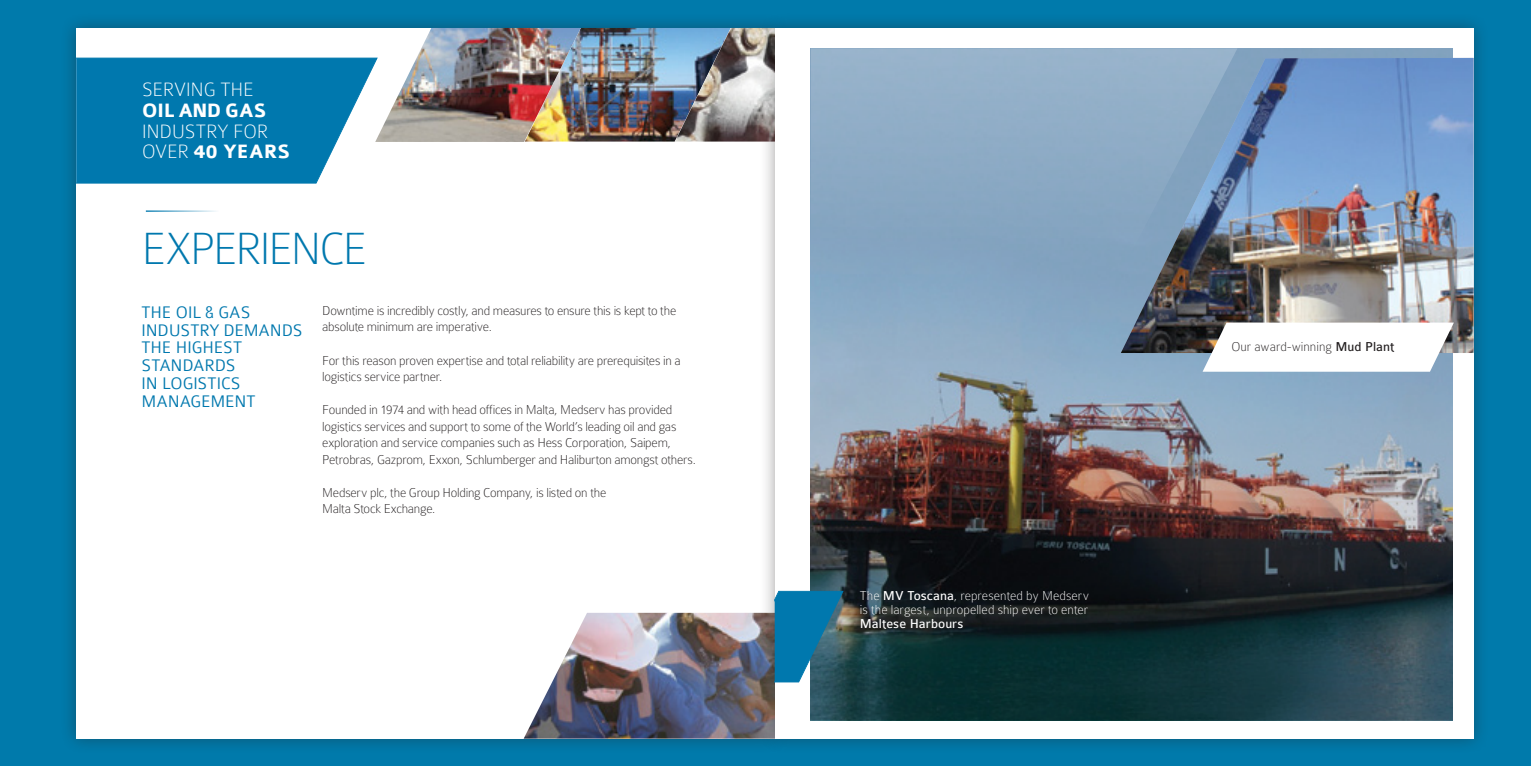
<style>
.page{position:relative;width:1531px;height:766px;background:#fff}
.page>*{position:absolute;margin:0;border:0;box-sizing:border-box;transform-origin:0 0}
.t1{font:100 48.15px "Colaborate";letter-spacing:-.045em;color:#0078ae}
.t2{font:100 20.7px/20.7px "Colaborate";letter-spacing:-.01em;color:#fff}
.t3{font:700 20.7px "Colaborate";color:#fff}
.t4{font:300 17.85px/17.9px "Colaborate";letter-spacing:-.005em;color:#0078ae}
.t5{font:100 13.8px/16.5px "Colaborate";letter-spacing:-.015em;color:#231f20}
.t6{font:100 13.8px/13.8px "Colaborate";color:#fff}
.t7{font:13.8px "Colaborate";letter-spacing:.005em;color:#fff}
.s1{font-weight:700}
.s2{font-weight:400}
</style>
<div class="page">
<div style="left:0;top:0;width:1531px;height:765px;background:#007aab"></div>
<div style="left:60px;top:12px;width:730px;height:742px;background:#231f20;opacity:.4"></div>
<div style="left:76px;top:28px;width:699px;height:710px;background:#fff"></div>
<svg style="left:76px;top:58px;width:299px;height:125px"></svg>
<hr style="left:146px;top:210px;width:73px;height:2px;background:#0078ae">
<img style="left:581px;top:28px;width:94px;height:113px">
<img style="left:675px;top:28px;width:83px;height:113px">
<img style="left:375px;top:28px;width:206px;height:114px">
<img style="left:524px;top:612px;width:234px;height:126px">
<div style="left:758px;top:12px;width:731px;height:742px;background:#231f20;opacity:.4"></div>
<div style="left:775px;top:28px;width:698px;height:710px;background:#fff"></div>
<img style="left:811px;top:48px;width:642px;height:672px">
<img style="left:811px;top:48px;width:426px;height:536px">
<img style="left:1121px;top:58px;width:352px;height:295px">
<svg style="left:775px;top:591px;width:68px;height:91px"></svg>
<svg style="left:1202px;top:322px;width:252px;height:49px"></svg>
<svg style="left:1415px;top:58px;width:58px;height:125px"></svg>
<h2 class="t2" style="left:142px;top:79px;width:113px">SERVING THE</h2>
<h2 class="t3" style="left:142px;top:100px;width:126px">OIL AND GAS</h2>
<h2 class="t2" style="left:142px;top:121px;width:150px">INDUSTRY FOR<br>OVER <span class="s1">40 YEARS</span></h2>
<h1 class="t1" style="left:142px;top:223px;width:227px">EXPERIENCE</h1>
<p class="t4" style="left:141px;top:303px;width:163px">THE OIL &amp; GAS<br>INDUSTRY DEMANDS<br>THE HIGHEST<br>STANDARDS<br>IN LOGISTICS<br>MANAGEMENT</p>
<p class="t5" style="left:322px;top:302px;width:356px">Downtime is incredibly costly, and measures to ensure this is kept to the absolute minimum are imperative.</p>
<p class="t5" style="left:322px;top:352px;width:360px">For this reason proven expertise and total reliability are prerequisites in a logistics service partner.</p>
<p class="t5" style="left:322px;top:401px;width:375px">Founded in 1974 and with head offices in Malta, Medserv has provided logistics services and support to some of the World’s leading oil and gas exploration and service companies such as Hess Corporation, Saipem, Petrobras, Gazprom, Exxon, Schlumberger and Haliburton amongst others.</p>
<p class="t5" style="left:322px;top:484px;width:286px">Medserv plc, the Group Holding Company, is listed on the<br>Malta Stock Exchange.</p>
<p class="t6" style="left:860px;top:589px;width:231px">The <span class="s2">MV Toscana</span>, represented by Medserv is the largest, unpropelled ship ever to enter</p>
<p class="t7" style="left:860px;top:616px;width:105px">Maltese Harbours</p>
<p class="t5" style="left:1261px;top:335px;width:148px">Our commitment to providing</p>
<p class="t5" style="left:1231px;top:338px;width:165px">Our award-winning <span class="s2">Mud Plant</span></p>
</div>
